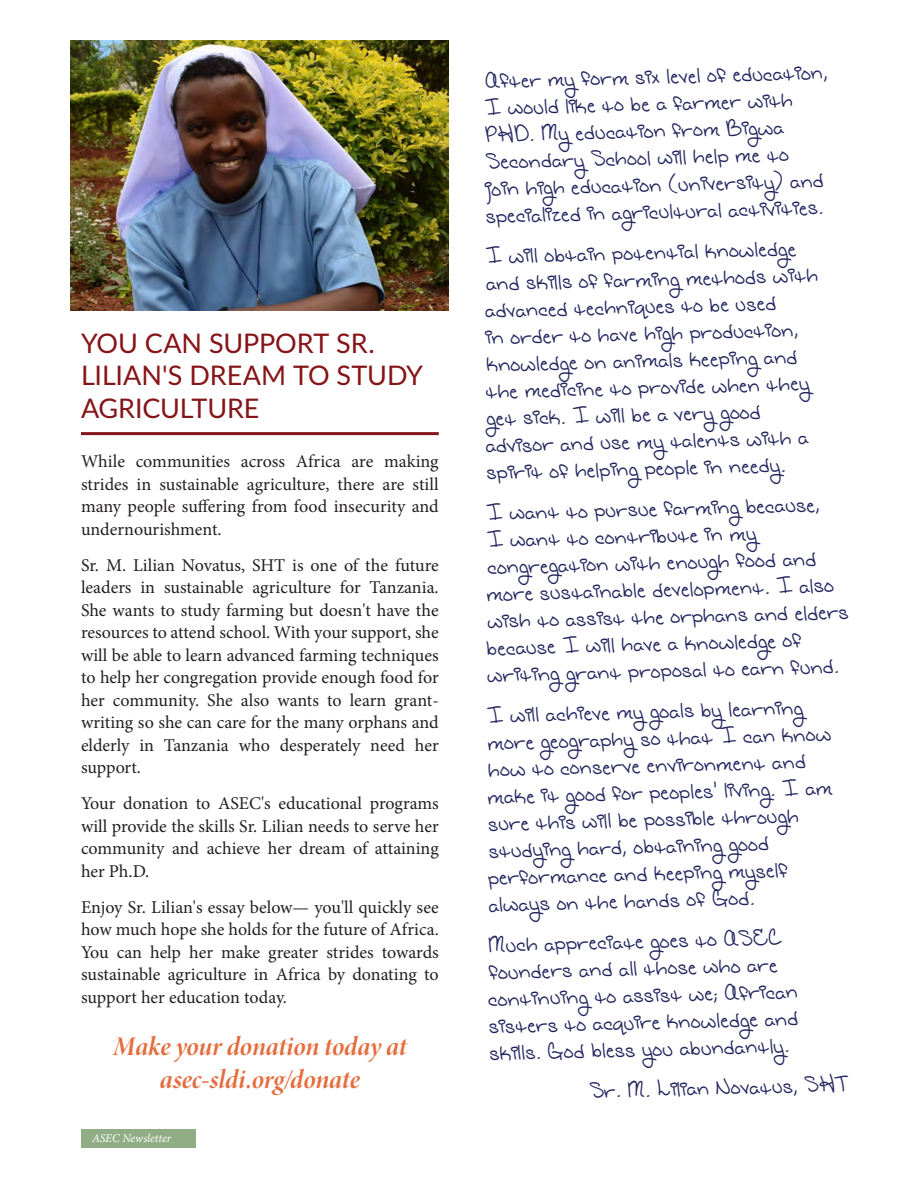
<style>
.page{position:relative;width:918px;height:1188px;background:#fff}
.page>*{position:absolute;margin:0;border:0;box-sizing:border-box;transform-origin:0 0}
.Article_Subheadings{font:27px/32.4px "Lato";letter-spacing:-.005em;color:#851518}
.Call_2_Action_Orange{font:27px/32.4px "Minion Pro Bold It Disp";letter-spacing:-.005em;color:#e46d3d;text-align:center}
.Handwriting{font:22.5px/27px "Catholic School Girls Intl BB";color:#22265f}
.t1{font:18px/22.5px "Minion Pro";color:#231f20;text-align:justify}
.t2{font:italic 12px "Minion Pro";letter-spacing:-.005em;color:#fff}
</style>
<div class="page">
<hr style="left:81px;top:432px;width:358px;height:3px;background:#851518">
<img style="left:71px;top:40px;width:378px;height:270px">
<div style="left:81px;top:1129px;width:115px;height:19px;background:#90ad86"></div>
<p class="Article_Subheadings" style="left:81px;top:326px;width:344px">YOU CAN SUPPORT SR.<br>LILIAN'S DREAM TO STUDY<br>AGRICULTURE</p>
<p class="t1" style="left:81px;top:450px;width:359px">While communities across Africa are making strides in sustainable agriculture, there are still many people suffering from food insecurity and undernourishment.</p>
<p class="t1" style="left:81px;top:554px;width:359px">Sr. M. Lilian Novatus, SHT is one of the future leaders in sustainable agriculture for Tanzania.<br>She wants to study farming but doesn't have the resources to attend school. With your support, she will be able to learn advanced farming techniques to help her congregation provide enough food for her community. She also wants to learn grant&shy;writing so she can care for the many orphans and elderly in Tanzania who desperately need her support.</p>
<p class="t1" style="left:81px;top:792px;width:359px">Your donation to ASEC's educational programs will provide the skills Sr. Lilian needs to serve her community and achieve her dream of attaining her Ph.D.</p>
<p class="t1" style="left:81px;top:896px;width:359px">Enjoy Sr. Lilian's essay below— you'll quickly see how much hope she holds for the future of Africa.<br>You can help her make greater strides towards sustainable agriculture in Africa by donating to support her education today.</p>
<p class="Call_2_Action_Orange" style="left:113px;top:1031px;width:295px">Make your donation today at asec-sldi.org/donate</p>
<p class="t2" style="left:92px;top:1130px;width:81px">ASEC Newsletter</p>
<p class="Handwriting" style="left:480px;top:68px;width:349px;rotate:-2deg">After my form six level of education, I would like to be a farmer with PHD. My education from Bigwa Secondary School will help me to<br>join high education (university) and specialized in agricultural activities.</p>
<p class="Handwriting" style="left:478px;top:244px;width:340px;rotate:-2deg">I will obtain potential knowledge and skills of farming methods with advanced techniques to be used<br>in order to have high production, knowledge on animals keeping and the medicine to provide when they get sick. I will be a very good advisor and use my talents with a spirit of helping people in needy.</p>
<p class="Handwriting" style="left:481px;top:500px;width:365px;rotate:-2deg">I want to pursue farming because,<br>I want to contribute in my congregation with enough food and more sustainable development. I also wish to assist the orphans and elders because I will have a knowledge of writing grant proposal to earn fund.</p>
<p class="Handwriting" style="left:481px;top:703px;width:350px;rotate:-2deg">I will achieve my goals by learning more geography so that I can know how to conserve environment and make it good for peoples' living. I am sure this will be possible through studying hard, obtaining good performance and keeping myself always on the hands of God.</p>
<p class="Handwriting" style="left:485px;top:932px;width:312px;rotate:-2deg">Much appreciate goes to ASEC founders and all those who are continuing to assist we; African sisters to acquire knowledge and skills. God bless you abundantly.</p>
<p class="Handwriting" style="left:589px;top:1078px;width:259px;rotate:-2deg">Sr. M. Lilian Novatus, SHT</p>
</div>
